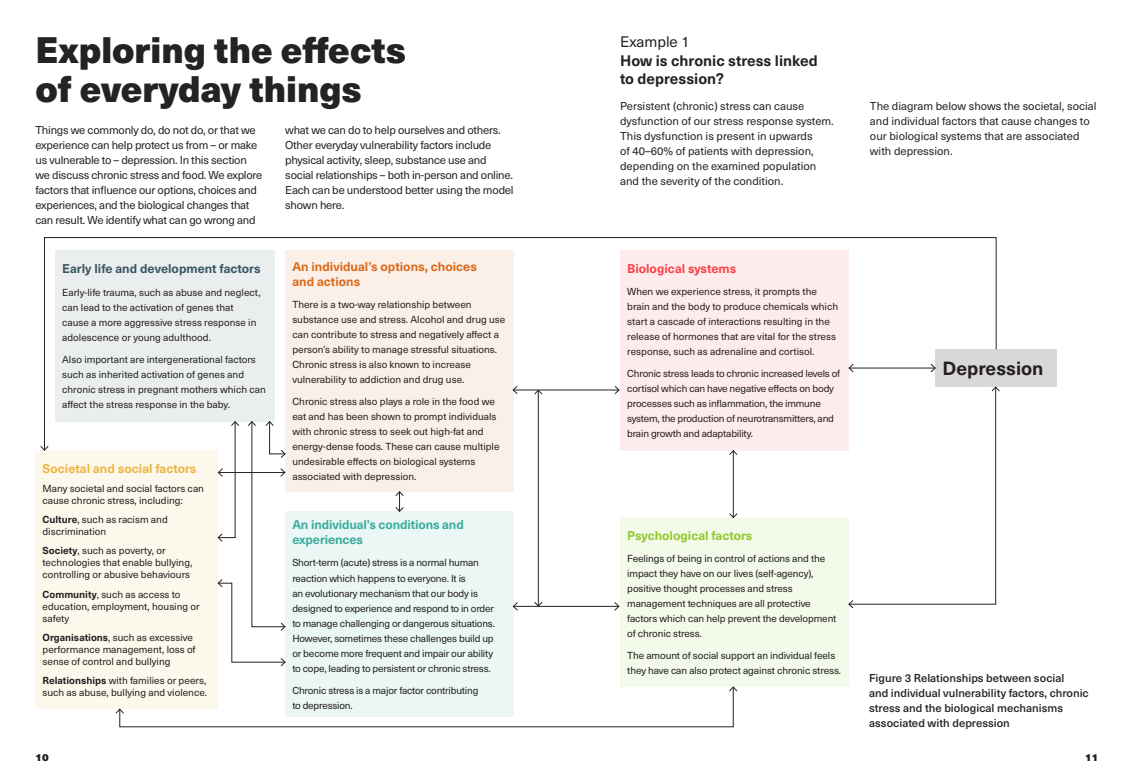
<style>
.page{position:relative;width:1134px;height:780px;background:#fff}
.page>*{position:absolute;margin:0;border:0;box-sizing:border-box;transform-origin:0 0}
.t1{font:900 36.25px/38.5px "Neue Haas Unica W1 G";color:#232323}
.t2{font:700 18.75px "Neue Haas Unica W1 G";color:#231f20}
.t3{font:700 15px/18.8px "Neue Haas Unica W1 G";color:#232323}
.t4{font:700 12.5px/15px "Neue Haas Unica W1 G";color:#db691c}
.t5{font:700 12.5px/15px "Neue Haas Unica W1 G";letter-spacing:-.01em;color:#3bab9e}
.t6{font:700 12.5px "Neue Haas Unica W1 G";color:#385763}
.t7{font:700 12.5px "Neue Haas Unica W1 G";color:#edb542}
.t8{font:700 12.5px "Neue Haas Unica W1 G";color:#91c92e}
.t9{font:700 12.5px "Neue Haas Unica W1 G";color:#fa4247}
.t10{font:11.25px/15px "Neue Haas Unica W1 G";letter-spacing:-.02em;color:#232323}
.t11{font:11.25px/15px "Neue Haas Unica W1 G";color:#232323}
.t12{font:500 11.25px/15px "Neue Haas Unica W1 G";color:#232323}
.t13{font:10px/15px "Neue Haas Unica W1 G";color:#231f20}
.t14{font:10px/15px "Neue Haas Unica W1 G";letter-spacing:-.02em;color:#231f20}
.t15{font:10px "Neue Haas Unica W1 G X Black";color:#231f20}
.s1{font-weight:700}
.s2{font-weight:400}
</style>
<div class="page">
<div style="left:35px;top:450px;width:183px;height:258px;background:#fdf8ec"></div>
<div style="left:285px;top:250px;width:229px;height:241px;background:#fbf0e8"></div>
<div style="left:285px;top:511px;width:229px;height:205px;background:#ebf7f5"></div>
<div style="left:620px;top:518px;width:229px;height:168px;background:#f4faea"></div>
<div style="left:935px;top:349px;width:122px;height:38px;background:#dad8d7"></div>
<svg style="left:848px;top:388px;width:152px;height:220px"></svg>
<hr style="left:513px;top:606px;width:106px;height:1px;background:#232323">
<svg style="left:513px;top:602px;width:5px;height:9px"></svg>
<svg style="left:614px;top:602px;width:6px;height:9px"></svg>
<hr style="left:733px;top:450px;width:1px;height:67px;background:#232323">
<svg style="left:729px;top:513px;width:8px;height:5px"></svg>
<svg style="left:729px;top:451px;width:8px;height:4px"></svg>
<svg style="left:395px;top:491px;width:9px;height:21px"></svg>
<hr style="left:538px;top:390px;width:1px;height:216px;background:#232323">
<svg style="left:534px;top:601px;width:8px;height:5px"></svg>
<svg style="left:115px;top:686px;width:622px;height:41px"></svg>
<svg style="left:218px;top:451px;width:68px;height:215px"></svg>
<svg style="left:44px;top:237px;width:953px;height:214px"></svg>
<svg style="left:40px;top:446px;width:9px;height:4px"></svg>
<p class="t1" style="left:35px;top:29px;width:372px">Exploring the effects of everyday things</p>
<p class="t10" style="left:35px;top:121px;width:228px">Things we commonly do, do not do, or that we experience can help protect us from – or make us vulnerable to – depression. In this section we discuss chronic stress and food. We explore factors that influence our options, choices and experiences, and the biological changes that can result. We identify what can go wrong and</p>
<p class="t10" style="left:285px;top:121px;width:230px">what we can do to help ourselves and others.<br>Other everyday vulnerability factors include physical activity, sleep, substance use and social relationships – both in-person and online.<br>Each can be understood better using the model shown here.</p>
<p class="t6" style="left:62px;top:259px;width:200px">Early life and development factors</p>
<p class="t13" style="left:62px;top:284px;width:200px">Early-life trauma, such as abuse and neglect, can lead to the activation of genes that cause a more aggressive stress response in adolescence or young adulthood.</p>
<p class="t13" style="left:62px;top:351px;width:205px">Also important are intergenerational factors such as inherited activation of genes and chronic stress in pregnant mothers which can affect the stress response in the baby.</p>
<p class="t7" style="left:43px;top:459px;width:155px">Societal and social factors</p>
<p class="t13" style="left:43px;top:482px;width:163px;line-height:12px">Many societal and social factors can cause chronic stress, including:</p>
<p class="t13" style="left:43px;top:513px;width:127px;line-height:12px"><span class="s1">Culture</span>, such as racism and discrimination</p>
<p class="t13" style="left:43px;top:544px;width:151px;line-height:12px"><span class="s1">Society</span>, such as poverty, or technologies that enable bullying, controlling or abusive behaviours</p>
<p class="t13" style="left:43px;top:587px;width:159px;line-height:12px"><span class="s1">Community</span>, such as access to education, employment, housing or safety</p>
<p class="t13" style="left:43px;top:630px;width:155px;line-height:12px"><span class="s1">Organisations</span>, such as excessive performance management, loss of sense of control and bullying</p>
<p class="t13" style="left:43px;top:673px;width:166px;line-height:12px"><span class="s1">Relationships</span> with families or peers, such as abuse, bullying and violence.</p>
<p class="t4" style="left:292px;top:258px;width:186px">An individual’s options, choices and actions</p>
<p class="t13" style="left:292px;top:296px;width:215px">There is a two-way relationship between substance use and stress. Alcohol and drug use can contribute to stress and negatively affect a person’s ability to manage stressful situations.<br>Chronic stress is also known to increase vulnerability to addiction and drug use.</p>
<p class="t13" style="left:292px;top:393px;width:209px">Chronic stress also plays a role in the food we eat and has been shown to prompt individuals with chronic stress to seek out high-fat and energy-dense foods. These can cause multiple undesirable effects on biological systems associated with depression.</p>
<p class="t5" style="left:292px;top:516px;width:173px">An individual’s conditions and experiences</p>
<p class="t14" style="left:292px;top:555px;width:204px">Short-term (acute) stress is a normal human reaction which happens to everyone. It is<br>an evolutionary mechanism that our body is designed to experience and respond to in order to manage challenging or dangerous situations.<br>However, sometimes these challenges build up or become more frequent and impair our ability to cope, leading to persistent or chronic stress.</p>
<p class="t14" style="left:292px;top:682px;width:188px">Chronic stress is a major factor contributing to depression.</p>
<p class="t3" style="left:620px;top:31px;width:199px"><span class="s2">Example 1<br></span>How is chronic stress linked to depression?</p>
<p class="t11" style="left:620px;top:98px;width:215px">Persistent (chronic) stress can cause dysfunction of our stress response system.<br>This dysfunction is present in upwards<br>of 40–60% of patients with depression, depending on the examined population and the severity of the condition.</p>
<p class="t11" style="left:870px;top:98px;width:228px">The diagram below shows the societal, social and individual factors that cause changes to our biological systems that are associated with depression.</p>
<p class="t9" style="left:627px;top:259px;width:111px">Biological systems</p>
<p class="t13" style="left:627px;top:284px;width:212px">When we experience stress, it prompts the brain and the body to produce chemicals which start a cascade of interactions resulting in the release of hormones that are vital for the stress response, such as adrenaline and cortisol.</p>
<p class="t14" style="left:627px;top:366px;width:215px">Chronic stress leads to chronic increased levels of cortisol which can have negative effects on body processes such as inflammation, the immune system, the production of neurotransmitters, and brain growth and adaptability.</p>
<p class="t2" style="left:943px;top:354px;width:102px">Depression</p>
<p class="t8" style="left:627px;top:526px;width:127px">Psychological factors</p>
<p class="t13" style="left:627px;top:550px;width:211px">Feelings of being in control of actions and the impact they have on our lives (self-agency), positive thought processes and stress management techniques are all protective factors which can help prevent the development of chronic stress.</p>
<p class="t13" style="left:627px;top:647px;width:215px">The amount of social support an individual feels they have can also protect against chronic stress.</p>
<p class="t12" style="left:869px;top:669px;width:221px">Figure 3 Relationships between social<br>and individual vulnerability factors, chronic stress and the biological mechanisms associated with depression</p>
<p class="t15" style="left:35px;top:749px;width:15px">10</p>
<p class="t15" style="left:1085px;top:749px;width:15px">11</p>
</div>
